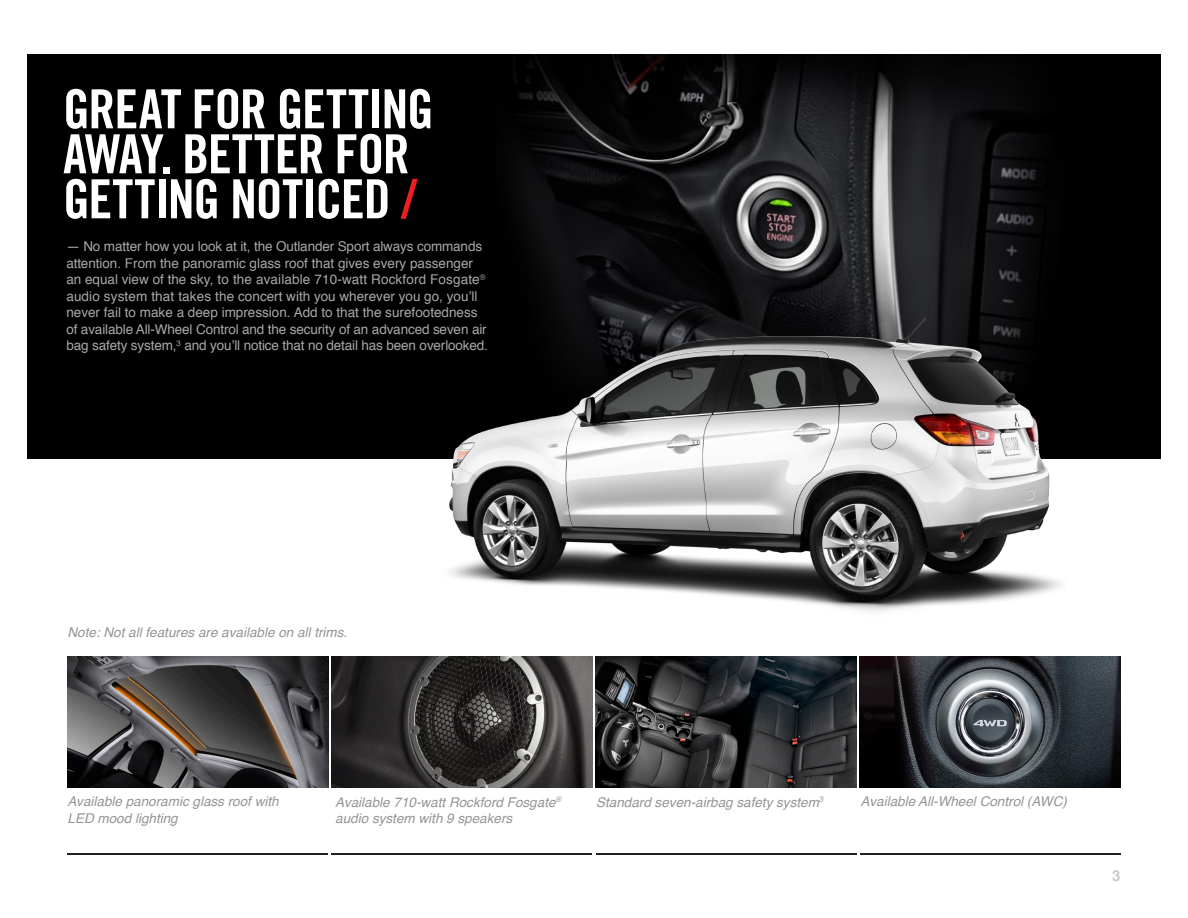
<style>
.page{position:relative;width:1188px;height:918px;background:#fff}
.page>*{position:absolute;margin:0;border:0;box-sizing:border-box;transform-origin:0 0}
.t1{font:54px "Trade Gothic LT Std Bd Cn 20";letter-spacing:-.02em;color:#fff}
.t2{font:700 15px "Helvetica";color:#c7c8ca}
.t3{font:13.5px/16.5px "Helvetica";color:#a8a9ad}
.t4{font:italic 13.5px "Helvetica";color:#939598}
.s1{color:#eb1e23}
</style>
<div class="page">
<img style="left:27px;top:54px;width:1134px;height:405px">
<img style="left:68px;top:657px;width:260px;height:131px">
<img style="left:596px;top:705px;width:260px;height:83px">
<img style="left:860px;top:657px;width:261px;height:131px">
<svg style="left:332px;top:657px;width:260px;height:131px;background:#353333"></svg>
<img style="left:395px;top:256px;width:672px;height:449px">
<hr style="left:68px;top:853px;width:260px;height:2px;background:#231f20">
<hr style="left:596px;top:853px;width:260px;height:2px;background:#231f20">
<hr style="left:332px;top:853px;width:260px;height:2px;background:#231f20">
<hr style="left:860px;top:853px;width:260px;height:2px;background:#231f20">
<p class="t1" style="left:63px;top:76px;width:372px">GREAT FOR GETTING</p>
<p class="t1" style="left:63px;top:121px;width:348px">AWAY. BETTER FOR</p>
<p class="t1" style="left:63px;top:166px;width:355px">GETTING NOTICED <span class="s1">/</span></p>
<p class="t3" style="left:66px;top:239px;width:417px">— No matter how you look at it, the Outlander Sport always commands attention. From the panoramic glass roof that gives every passenger</p>
<p class="t3" style="left:66px;top:272px;width:421px">an equal view of the sky, to the available 710-watt Rockford Fosgate<sup>®</sup></p>
<p class="t3" style="left:66px;top:288px;width:413px">audio system that takes the concert with you wherever you go, you’ll never fail to make a deep impression. Add to that the surefootedness</p>
<p class="t3" style="left:66px;top:321px;width:423px">of available All-Wheel Control and the security of an advanced seven air bag safety system,<sup>3</sup> and you’ll notice that no detail has been overlooked.</p>
<p class="t4" style="left:68px;top:622px;width:281px">Note: Not all features are available on all trims.</p>
<p class="t4" style="left:68px;top:791px;width:213px">Available panoramic glass roof with</p>
<p class="t4" style="left:861px;top:791px;width:208px">Available All-Wheel Control (AWC)</p>
<p class="t4" style="left:68px;top:807px;width:112px">LED mood lighting</p>
<p class="t4" style="left:335px;top:791px;width:228px">Available 710-watt Rockford Fosgate<sup>®</sup></p>
<p class="t4" style="left:596px;top:791px;width:229px">Standard seven-airbag safety system<sup>3</sup></p>
<p class="t4" style="left:335px;top:808px;width:179px">audio system with 9 speakers</p>
<p class="t2" style="left:1112px;top:864px;width:10px">3</p>
</div>
